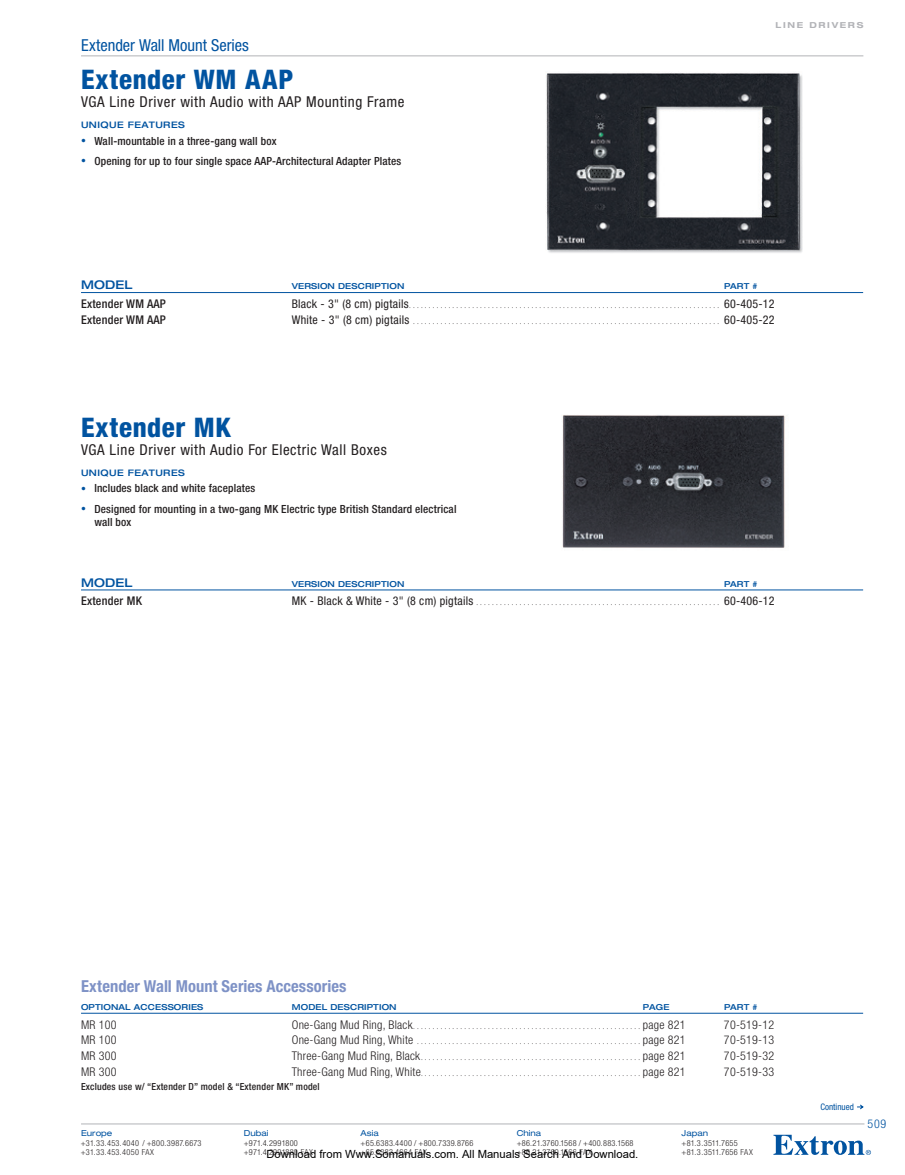
<style>
.page{position:relative;width:905px;height:1175px;background:#fff}
.page>*{position:absolute;margin:0;border:0;box-sizing:border-box;transform-origin:0 0}
.t1{font:800 condensed 27px "Helvetica Neue LT Std";letter-spacing:.025em;color:#0153a0}
.t2{font:700 condensed 16.5px "Helvetica Neue LT Std";letter-spacing:.005em;color:#7e92c6}
.t3{font:condensed 16.5px "Helvetica Neue LT Std";letter-spacing:-.005em;color:#0153a0}
.t4{font:condensed 15px "Helvetica Neue LT Std";letter-spacing:.04em;color:#231f20}
.t5{font:300 condensed 12px "Helvetica Neue LT Std";letter-spacing:.02em;color:#231f20}
.t6{font:500 condensed 12px "Helvetica Neue LT Std";letter-spacing:.02em;color:#231f20}
.t7{font:500 expanded 12px "Helvetica Neue LT Std";letter-spacing:.015em;color:#0153a0}
.t8{font:300 condensed 12px "Helvetica Neue LT Std";color:#0153a0}
.t9{font:500 condensed 11.25px/13.8px "Helvetica Neue LT Std";letter-spacing:.015em;color:#231f20}
.t10{font:11.25px "Arial";color:#000}
.t11{font:500 condensed 9.75px "Helvetica Neue LT Std";letter-spacing:.02em;color:#231f20}
.t12{font:300 9px "Myriad Pro";color:#231f20}
.t13{font:500 expanded 9px "Helvetica Neue LT Std";letter-spacing:.05em;color:#0153a0}
.t14{font:condensed 9px "Helvetica Neue LT Std";color:#0153a0}
.t15{font:300 condensed 8.25px/9.4px "Helvetica Neue LT Std";letter-spacing:.035em;color:#231f20}
.t16{font:500 expanded 8.25px "Helvetica Neue LT Std";letter-spacing:.015em;color:#0153a0}
.t17{font:300 condensed 8.25px/9.4px "Helvetica Neue LT Std";letter-spacing:.015em;color:#231f20}
.t18{font:expanded 8.25px "Helvetica Neue LT Std";color:#0153a0}
.t19{font:700 expanded 8.25px "Helvetica Neue LT Std";letter-spacing:.2em;color:#b2b3b7}
.s1{font-weight:300;font-size:9.75px;color:#0153a0}
.s2{font-family:"Helvetica Neue LT Std";font-weight:400;font-stretch:condensed;font-size:12px}
.s3{font-family:"Helvetica Neue LT Std";font-stretch:condensed;font-size:12px}
</style>
<div class="page">
<img style="left:546px;top:73px;width:256px;height:180px">
<img style="left:562px;top:415px;width:223px;height:133px">
<hr style="left:81px;top:1123px;width:783px;height:1px;background:#b2b3b7">
<svg style="left:773px;top:1134px;width:98px;height:20px"></svg>
<svg style="left:857px;top:1104px;width:6px;height:5px"></svg>
<hr style="left:81px;top:55px;width:782px;height:1px;background:#b2b3b7">
<hr style="left:81px;top:1013px;width:782px;height:1px;background:#0153a0">
<hr style="left:81px;top:292px;width:782px;height:1px;background:#0153a0">
<hr style="left:81px;top:589px;width:782px;height:1px;background:#0153a0">
<h2 class="t3" style="left:81px;top:35px;width:169px">Extender Wall Mount Series</h2>
<h1 class="t1" style="left:81px;top:62px;width:214px">Extender WM AAP</h1>
<h3 class="t4" style="left:81px;top:93px;width:325px">VGA Line Driver with Audio with AAP Mounting Frame</h3>
<p class="t13" style="left:81px;top:120px;width:105px">UNIQUE FEATURES</p>
<p class="t9" style="left:81px;top:133px;width:197px"><span class="s1">•</span> Wall-mountable in a three-gang wall box</p>
<p class="t9" style="left:81px;top:154px;width:322px"><span class="s1">•</span> Opening for up to four single space AAP-Architectural Adapter Plates</p>
<p class="t19" style="left:775px;top:19px;width:89px">LINE DRIVERS</p>
<h3 class="t7" style="left:81px;top:277px;width:49px">MODEL</h3>
<p class="t16" style="left:292px;top:281px;width:8px">VERSION</p>
<p class="t16" style="left:338px;top:281px;width:48px">DESCRIPTION</p>
<p class="t16" style="left:724px;top:281px;width:35px">PART #</p>
<h3 class="t6" style="left:81px;top:296px;width:86px">Extender WM AAP</h3>
<p class="t12" style="left:292px;top:299px;width:484px"><span class="s2">Black - 3" (8 cm) pigtails</span>................................................................................ <span class="s2">60-405-12</span></p>
<h3 class="t6" style="left:81px;top:312px;width:86px">Extender WM AAP</h3>
<p class="t12" style="left:292px;top:315px;width:484px"><span class="s2">White - 3" (8 cm) pigtails</span>............................................................................... <span class="s2">60-405-22</span></p>
<h1 class="t1" style="left:81px;top:410px;width:151px">Extender MK</h1>
<h3 class="t4" style="left:81px;top:440px;width:307px">VGA Line Driver with Audio For Electric Wall Boxes</h3>
<p class="t13" style="left:81px;top:467px;width:105px">UNIQUE FEATURES</p>
<p class="t9" style="left:81px;top:481px;width:176px"><span class="s1">•</span> Includes black and white faceplates</p>
<p class="t9" style="left:94px;top:501px;width:363px;text-indent:-13px"><span class="s1">•</span> Designed for mounting in a two-gang MK Electric type British Standard electrical wall box</p>
<h3 class="t7" style="left:81px;top:575px;width:49px">MODEL</h3>
<p class="t16" style="left:292px;top:578px;width:8px">VERSION</p>
<p class="t16" style="left:338px;top:578px;width:48px">DESCRIPTION</p>
<p class="t16" style="left:724px;top:578px;width:35px">PART #</p>
<h3 class="t6" style="left:81px;top:594px;width:62px">Extender MK</h3>
<p class="t12" style="left:292px;top:597px;width:484px"><span class="s2">MK - Black &amp; White - 3" (8 cm) pigtails</span>............................................................... <span class="s2">60-406-12</span></p>
<h2 class="t2" style="left:81px;top:976px;width:267px">Extender Wall Mount Series Accessories</h2>
<p class="t16" style="left:81px;top:1001px;width:124px">OPTIONAL ACC ESSORIES</p>
<p class="t16" style="left:292px;top:1001px;width:86px">MODEL DESCRI PTIONPAG</p>
<p class="t16" style="left:663px;top:1001px;width:8px">E</p>
<p class="t16" style="left:724px;top:1001px;width:35px">PART #</p>
<h3 class="t5" style="left:81px;top:1017px;width:37px">MR 100</h3>
<p class="t12" style="left:292px;top:1020px;width:395px"><span class="s3">One-GangMudRing,Black</span>...........................................................<span class="s3">page821</span></p>
<h3 class="t5" style="left:724px;top:1017px;width:52px">70-519-12</h3>
<h3 class="t5" style="left:81px;top:1033px;width:37px">MR 100</h3>
<p class="t12" style="left:292px;top:1035px;width:395px"><span class="s3">One-GangMudRing,White</span>..........................................................<span class="s3">page821</span></p>
<h3 class="t5" style="left:724px;top:1033px;width:52px">70-519-13</h3>
<h3 class="t5" style="left:81px;top:1049px;width:37px">MR 300</h3>
<p class="t12" style="left:292px;top:1051px;width:395px"><span class="s3">Three-GangMudRing,Black</span>.........................................................<span class="s3">page821</span></p>
<h3 class="t5" style="left:724px;top:1049px;width:52px">70-519-32</h3>
<h3 class="t5" style="left:81px;top:1064px;width:37px">MR 300</h3>
<p class="t12" style="left:292px;top:1067px;width:395px"><span class="s3">Three-GangMudRing,White</span>........................................................<span class="s3">page821</span></p>
<h3 class="t5" style="left:724px;top:1064px;width:52px">70-519-33</h3>
<p class="t11" style="left:81px;top:1081px;width:240px">Excludes use w/ “Extender D” model &amp; “Extender MK” model</p>
<p class="t18" style="left:81px;top:1128px;width:33px">europe</p>
<p class="t15" style="left:81px;top:1137px;width:122px">+31.33.453.4040 / +800.3987.6673 +31.33.453.4050 FAX</p>
<p class="t18" style="left:516px;top:1128px;width:26px">China</p>
<p class="t15" style="left:516px;top:1137px;width:118px">+86.21.3760.1568 / +400.883.1568 +86.21.3760.1566 FAX</p>
<p class="t18" style="left:244px;top:1128px;width:26px">Dubai</p>
<p class="t15" style="left:244px;top:1137px;width:70px">+971.4.2991800 +971.4.2991880 FAX</p>
<p class="t18" style="left:360px;top:1128px;width:20px">Asia</p>
<p class="t15" style="left:360px;top:1137px;width:114px">+65.6383.4400 / +800.7339.8766 +65.6383.4664 FAX</p>
<p class="t10" style="left:266px;top:1147px;width:373px">Download from Www.Somanuals.com. All Manuals Search And Download.</p>
<p class="t18" style="left:681px;top:1128px;width:28px">Japan</p>
<p class="t17" style="left:681px;top:1137px;width:73px">+81.3.3511.7655 +81.3.3511.7656 FAX</p>
<p class="t14" style="left:820px;top:1101px;width:35px">Continued</p>
<h3 class="t8" style="left:867px;top:1116px;width:20px">509</h3>
</div>
